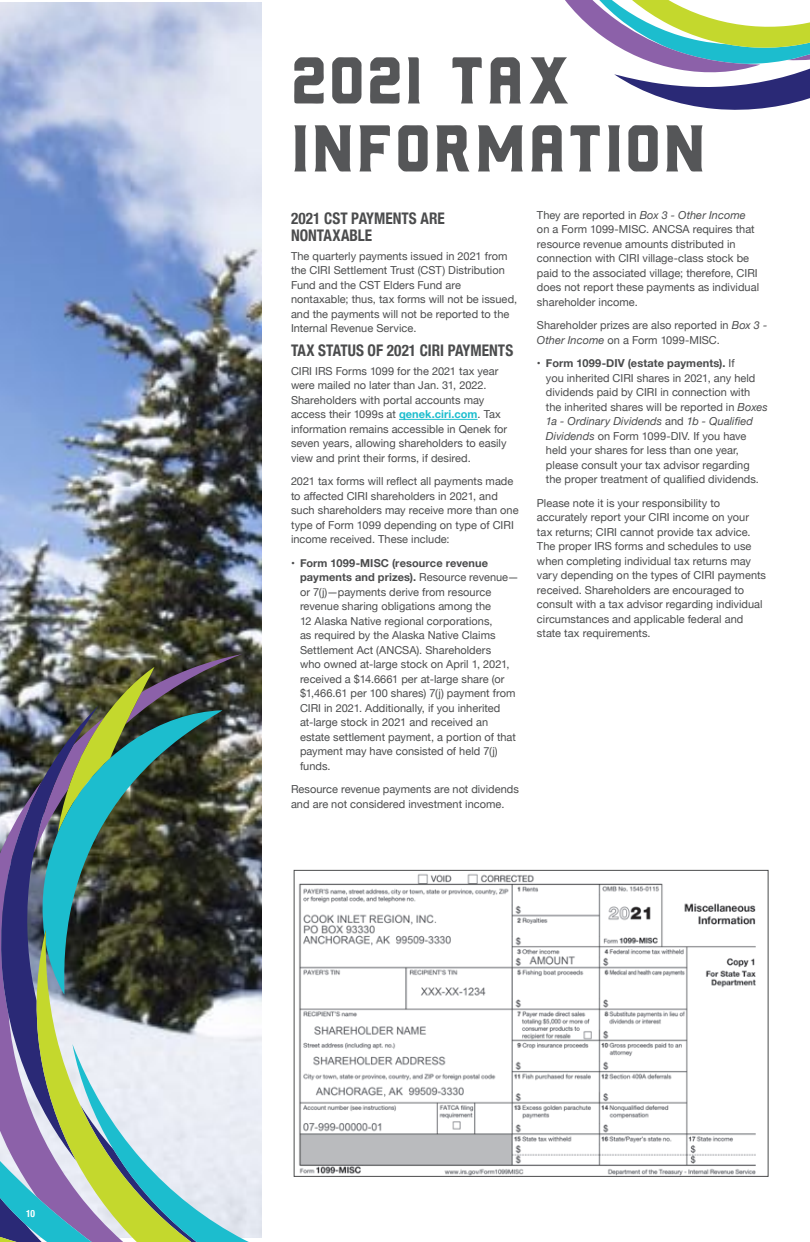
<style>
.page{position:relative;width:810px;height:1242px;background:#fff}
.page>*{position:absolute;margin:0;border:0;box-sizing:border-box;transform-origin:0 0}
.t1{font:66px/68px "Northwest";letter-spacing:.025em;color:#555658}
.t2{font:700 condensed 16px/17px "Helvetica Neue";color:#4b4c4d;scale:.95 1}
.t3{font:11px/14.5px "Helvetica Neue";color:#4b4c4d}
.t4{font:700 condensed 10px "Helvetica Neue";color:#fff;scale:.95 1}
.s1{font-weight:700;color:#1cbdce}
.s2{font-weight:700}
.s3{font-style:italic}
</style>
<div class="page">
<img style="left:0;top:2px;width:261px;height:1042px">
<svg style="left:565px;top:0;width:245px;height:110px"></svg>
<img style="left:34px;top:654px;width:208px;height:199px">
<svg style="left:0;top:1161px;width:37px;height:81px"></svg>
<img style="left:0;top:706px;width:99px;height:455px">
<svg style="left:209px;top:1044px;width:53px;height:198px;fill:#e9ecf4"></svg>
<svg style="left:42px;top:710px;width:180px;height:285px"></svg>
<svg style="left:37px;top:930px;width:172px;height:312px"></svg>
<hr style="left:399px;top:419px;width:79px;height:1px;background:#1cbdce">
<img style="left:299px;top:873px;width:457px;height:302px">
<div style="left:294px;top:870px;width:474px;height:307px;border:1px solid #4b4c4d"></div>
<p class="t4" style="left:26px;top:1207px;width:11px">10</p>
<h1 class="t1" style="left:291px;top:37px;width:416px">2021 TAX<br>INFORMATION</h1>
<h2 class="t2" style="left:291px;top:209px;width:163px">2021 CST PAYMENTS ARE<br>NONTAXABLE</h2>
<p class="t3" style="left:291px;top:248px;width:228px">The quarterly payments issued in 2021 from the CIRI Settlement Trust (CST) Distribution Fund and the CST Elders Fund are nontaxable; thus, tax forms will not be issued, and the payments will not be reported to the Internal Revenue Service.</p>
<h2 class="t2" style="left:291px;top:341px;width:235px">TAX STATUS OF 2021 CIRI PAYMENTS</h2>
<p class="t3" style="left:291px;top:363px;width:218px">CIRI IRS Forms 1099 for the 2021 tax year were mailed no later than Jan. 31, 2022.<br>Shareholders with portal accounts may access their 1099s at <span class="s1">qenek.ciri.com</span>. Tax information remains accessible in Qenek for seven years, allowing shareholders to easily view and print their forms, if desired.</p>
<p class="t3" style="left:291px;top:474px;width:229px">2021 tax forms will reflect all payments made to affected CIRI shareholders in 2021, and such shareholders may receive more than one type of Form 1099 depending on type of CIRI income received. These include:</p>
<p class="t3" style="left:300px;top:555px;width:220px;text-indent:-9px">• <span class="s2">Form 1099-MISC (resource revenue payments and prizes).</span> Resource revenue— or 7(j)—payments derive from resource revenue sharing obligations among the<br>12 Alaska Native regional corporations,<br>as required by the Alaska Native Claims Settlement Act (ANCSA). Shareholders<br>who owned at-large stock on April 1, 2021, received a $14.6661 per at-large share (or $1,466.61 per 100 shares) 7(j) payment from CIRI in 2021. Additionally, if you inherited at-large stock in 2021 and received an estate settlement payment, a portion of that payment may have consisted of held 7(j) funds.</p>
<p class="t3" style="left:291px;top:782px;width:230px">Resource revenue payments are not dividends and are not considered investment income.</p>
<p class="t3" style="left:537px;top:208px;width:224px">They are reported in <span class="s3">Box 3 - Other Income </span>on a Form 1099-MISC. ANCSA requires that resource revenue amounts distributed in connection with CIRI village-class stock be paid to the associated village; therefore, CIRI does not report these payments as individual shareholder income.</p>
<p class="t3" style="left:537px;top:318px;width:232px">Shareholder prizes are also reported in <span class="s3">Box 3 -<br>Other Income</span> on a Form 1099-MISC.</p>
<p class="t3" style="left:546px;top:356px;width:223px;text-indent:-9px">• <span class="s2">Form 1099-DIV (estate payments).</span> If<br>you inherited CIRI shares in 2021, any held dividends paid by CIRI in connection with the inherited shares will be reported in <span class="s3">Boxes 1a - Ordinary Dividends</span> and <span class="s3">1b - Qualified Dividends</span> on Form 1099-DIV. If you have held your shares for less than one year, please consult your tax advisor regarding the proper treatment of qualified dividends.</p>
<p class="t3" style="left:537px;top:496px;width:231px">Please note it is your responsibility to accurately report your CIRI income on your tax returns; CIRI cannot provide tax advice.<br>The proper IRS forms and schedules to use when completing individual tax returns may vary depending on the types of CIRI payments received. Shareholders are encouraged to consult with a tax advisor regarding individual circumstances and applicable federal and state tax requirements.</p>
</div>
